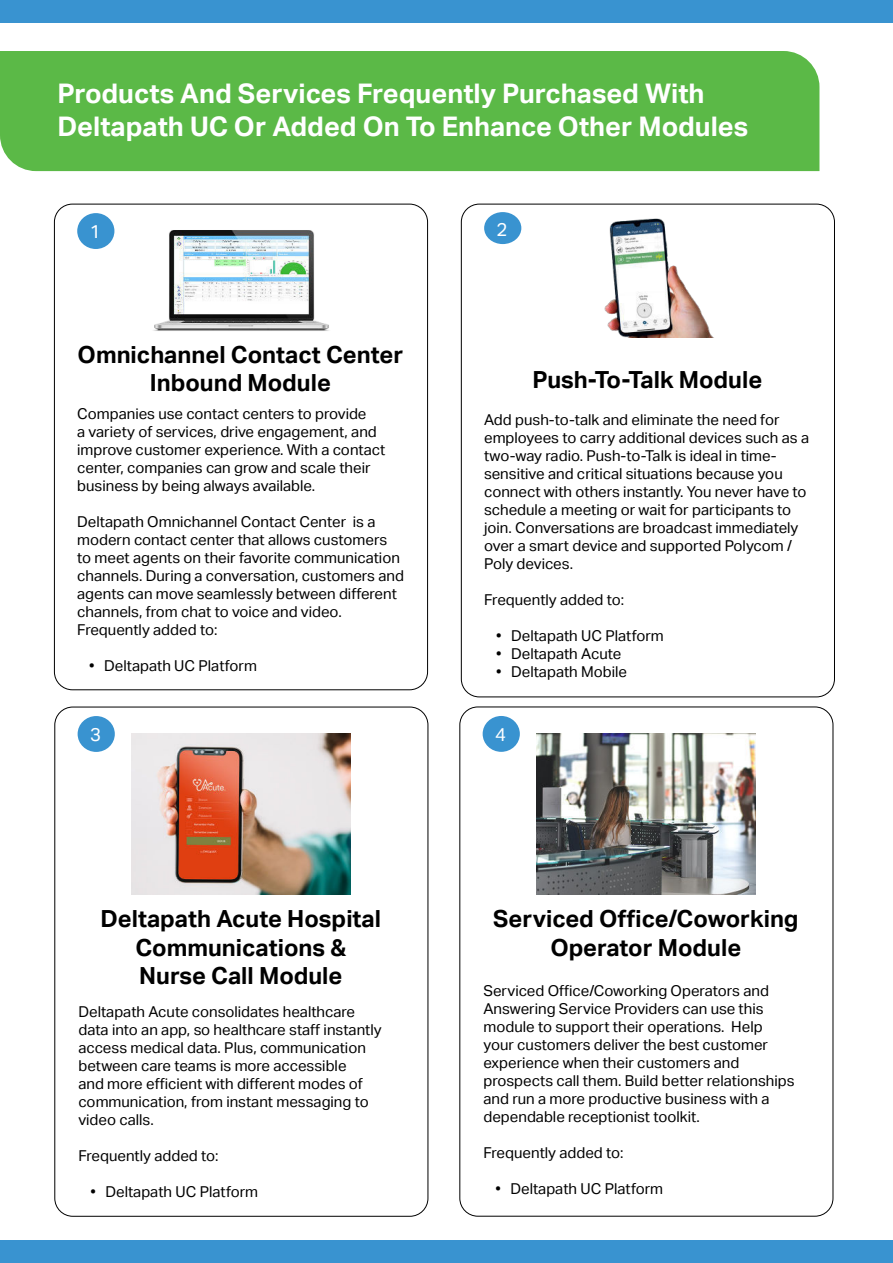
<style>
.page{position:relative;width:893px;height:1263px;background:#fff}
.page>*{position:absolute;margin:0;border:0;box-sizing:border-box;transform-origin:0 0}
.t1{font:700 27px/32.4px "Aktiv Grotesk";color:#fff}
.t2{font:700 23.55px/28.3px "Aktiv Grotesk";color:#000;text-align:center}
.t3{font:18.6px "Aktiv Grotesk";color:#fff}
.t4{font:15px/18px "Aktiv Grotesk";color:#000}
</style>
<div class="page">
<div style="left:0;top:51px;width:819px;height:120px;background:#5bb947"></div>
<div style="left:0;top:0;width:893px;height:23px;background:#3993d0"></div>
<div style="left:77px;top:213px;width:37px;height:36px;background:#3993d0;border-radius:50%"></div>
<img style="left:153px;top:230px;width:176px;height:101px">
<div style="left:78px;top:716px;width:37px;height:36px;background:#3993d0;border-radius:50%"></div>
<img style="left:132px;top:734px;width:218px;height:160px">
<div style="left:483px;top:716px;width:37px;height:36px;background:#3993d0;border-radius:50%"></div>
<img style="left:537px;top:733px;width:218px;height:161px">
<div style="left:0;top:1240px;width:893px;height:23px;background:#3993d0"></div>
<div style="left:484px;top:212px;width:37px;height:32px;background:#3993d0;border-radius:50%"></div>
<img style="left:604px;top:218px;width:110px;height:120px">
<h1 class="t1" style="left:57px;top:80px;width:692px">Products And Services Frequently Purchased With<br>Deltapath UC Or Added On To Enhance Other Modules</h1>
<p class="t3" style="left:90px;top:224px;width:13px">1</p>
<h2 class="t2" style="left:78px;top:342px;width:327px">Omnichannel Contact Center<br>Inbound Module</h2>
<p class="t4" style="left:77px;top:405px;width:310px">Companies use contact centers to provide<br>a variety of services, drive engagement, and improve customer experience. With a contact center, companies can grow and scale their business by being always available.</p>
<p class="t4" style="left:77px;top:513px;width:328px">Deltapath Omnichannel Contact Center is a modern contact center that allows customers to meet agents on their favorite communication channels. During a conversation, customers and agents can move seamlessly between different channels, from chat to voice and video.<br>Frequently added to:</p>
<p class="t4" style="left:89px;top:658px;width:169px">• Deltapath UC Platform</p>
<p class="t3" style="left:90px;top:727px;width:13px">3</p>
<h2 class="t2" style="left:101px;top:907px;width:282px">Deltapath Acute Hospital<br>Communications &amp;<br>Nurse Call Module</h2>
<p class="t4" style="left:78px;top:1002px;width:305px">Deltapath Acute consolidates healthcare data into an app, so healthcare staff instantly access medical data. Plus, communication between care teams is more accessible<br>and more efficient with different modes of communication, from instant messaging to video calls.</p>
<p class="t4" style="left:78px;top:1146px;width:142px">Frequently added to:</p>
<p class="t4" style="left:90px;top:1183px;width:169px">• Deltapath UC Platform</p>
<p class="t3" style="left:497px;top:222px;width:13px">2</p>
<h2 class="t2" style="left:532px;top:365px;width:231px">Push-To-Talk Module</h2>
<p class="t4" style="left:484px;top:411px;width:327px">Add push-to-talk and eliminate the need for employees to carry additional devices such as a two-way radio. Push-to-Talk is ideal in time&shy;sensitive and critical situations because you connect with others instantly. You never have to schedule a meeting or wait for participants to join. Conversations are broadcast immediately over a smart device and supported Polycom / Poly devices.</p>
<p class="t4" style="left:484px;top:591px;width:142px">Frequently added to:</p>
<p class="t4" style="left:496px;top:628px;width:169px">• Deltapath UC Platform</p>
<p class="t4" style="left:496px;top:646px;width:127px">• Deltapath Acute</p>
<p class="t4" style="left:496px;top:664px;width:132px">• Deltapath Mobile</p>
<p class="t3" style="left:495px;top:727px;width:13px">4</p>
<h2 class="t2" style="left:493px;top:905px;width:307px">Serviced Office/Coworking<br>Operator Module</h2>
<p class="t4" style="left:483px;top:982px;width:313px">Serviced Office/Coworking Operators and Answering Service Providers can use this module to support their operations. Help your customers deliver the best customer experience when their customers and prospects call them. Build better relationships and run a more productive business with a dependable receptionist toolkit.</p>
<p class="t4" style="left:483px;top:1144px;width:142px">Frequently added to:</p>
<p class="t4" style="left:495px;top:1181px;width:169px">• Deltapath UC Platform</p>
</div>
